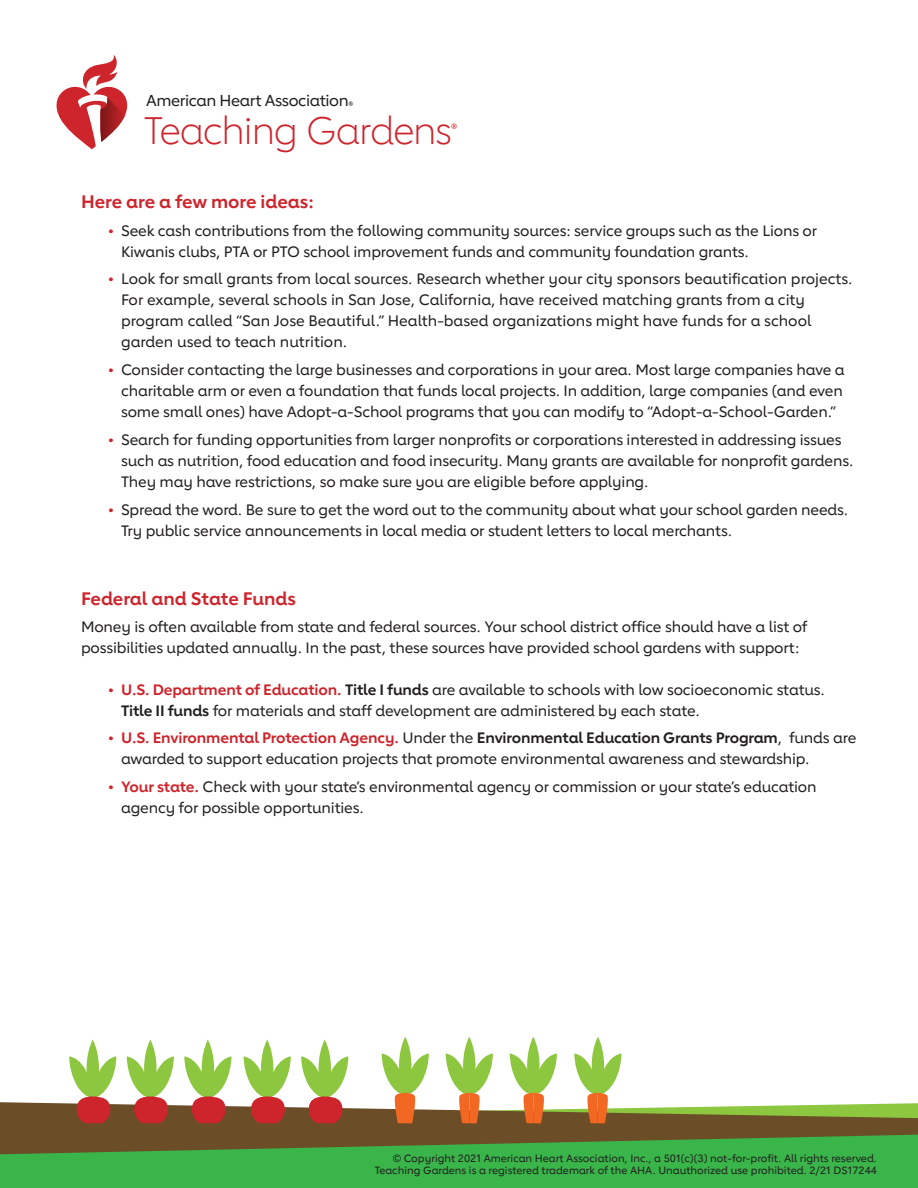
<style>
.page{position:relative;width:918px;height:1188px;background:#fff}
.page>*{position:absolute;margin:0;border:0;box-sizing:border-box;transform-origin:0 0}
.t1{font:300 38.1px "Lub Dub";letter-spacing:-.045em;color:#ce242b}
.t2{font:700 18px "Lub Dub";color:#ce242b}
.t3{font:500 15.75px "Lub Dub";letter-spacing:-.025em;color:#231f20}
.t4{font:500 15px/21px "Lub Dub";letter-spacing:-.01em;color:#231f20}
.t5{font:500 13.35px "Lub Dub";color:#ce242b}
.t6{font:500 10.5px/12.6px "Lub Dub";color:#231f20;text-align:right}
.s1{font-weight:700;color:#ce242b}
.s2{font-weight:700}
</style>
<div class="page">
<div style="left:0;top:1102px;width:918px;height:33px;background:#6b4d28"></div>
<svg style="left:0;top:1135px;width:918px;height:53px;fill:#39b54a"></svg>
<svg style="left:527px;top:1037px;width:13px;height:58px"></svg>
<svg style="left:463px;top:1037px;width:13px;height:58px"></svg>
<svg style="left:399px;top:1037px;width:12px;height:58px"></svg>
<svg style="left:592px;top:1037px;width:12px;height:58px"></svg>
<svg style="left:202px;top:1040px;width:12px;height:58px"></svg>
<svg style="left:144px;top:1040px;width:13px;height:58px"></svg>
<svg style="left:87px;top:1040px;width:12px;height:58px"></svg>
<svg style="left:319px;top:1040px;width:12px;height:58px"></svg>
<svg style="left:261px;top:1040px;width:12px;height:58px"></svg>
<svg style="left:69px;top:1054px;width:849px;height:77px"></svg>
<svg style="left:56px;top:55px;width:72px;height:94px"></svg>
<p class="t3" style="left:146px;top:91px;width:209px">American Heart Association<sub>®</sub></p>
<h1 class="t1" style="left:144px;top:108px;width:309px">Teaching Gardens</h1>
<p class="t5" style="left:451px;top:120px;width:8px">®</p>
<p class="t2" style="left:81px;top:191px;width:234px">Here are a few more ideas:</p>
<p class="t4" style="left:121px;top:220px;width:698px;text-indent:-13px"><span class="s1">•</span> Seek cash contributions from the following community sources: service groups such as the Lions or<br>Kiwanis clubs, PTA or PTO school improvement funds and community foundation grants.</p>
<p class="t4" style="left:121px;top:268px;width:733px;text-indent:-13px"><span class="s1">•</span> Look for small grants from local sources. Research whether your city sponsors beautification projects.<br>For example, several schools in San Jose, California, have received matching grants from a city program called “San Jose Beautiful.” Health-based organizations might have funds for a school garden used to teach nutrition.</p>
<p class="t4" style="left:121px;top:359px;width:725px;text-align:justify;text-indent:-13px"><span class="s1">•</span> Consider contacting the large businesses and corporations in your area. Most large companies have a charitable arm or even a foundation that funds local projects. In addition, large companies (and even some small ones) have Adopt-a-School programs that you can modify to “Adopt-a-School-Garden.”</p>
<p class="t4" style="left:121px;top:429px;width:734px;text-indent:-13px"><span class="s1">•</span> Search for funding opportunities from larger nonprofits or corporations interested in addressing issues such as nutrition, food education and food insecurity. Many grants are available for nonprofit gardens.<br>They may have restrictions, so make sure you are eligible before applying.</p>
<p class="t4" style="left:121px;top:499px;width:729px;text-indent:-13px"><span class="s1">•</span> Spread the word. Be sure to get the word out to the community about what your school garden needs.<br>Try public service announcements in local media or student letters to local merchants.</p>
<p class="t2" style="left:81px;top:587px;width:217px">Federal and State Funds</p>
<p class="t4" style="left:81px;top:616px;width:728px">Money is often available from state and federal sources. Your school district office should have a list of possibilities updated annually. In the past, these sources have provided school gardens with support:</p>
<p class="t4" style="left:121px;top:679px;width:705px;text-indent:-13px"><span class="s1">• U.S. Department of Education.</span> <span class="s2">Title I funds</span> are available to schools with low socioeconomic status.<br><span class="s2">Title II funds</span> for materials and staff development are administered by each state.</p>
<p class="t4" style="left:121px;top:727px;width:737px;text-indent:-13px"><span class="s1">• U.S. Environmental Protection Agency.</span> Under the <span class="s2">Environmental Education Grants Program</span>, funds are awarded to support education projects that promote environmental awareness and stewardship.</p>
<p class="t4" style="left:121px;top:776px;width:697px;text-indent:-13px"><span class="s1">• Your state.</span> Check with your state’s environmental agency or commission or your state’s education agency for possible opportunities.</p>
<p class="t6" style="left:375px;top:1151px;width:504px">© Copyright 2021 American Heart Association, Inc., a 501(c)(3) not-for-profit. All rights reserved.<br>Teaching Gardens is a registered trademark of the AHA. Unauthorized use prohibited. 2/21 DS17244</p>
</div>
